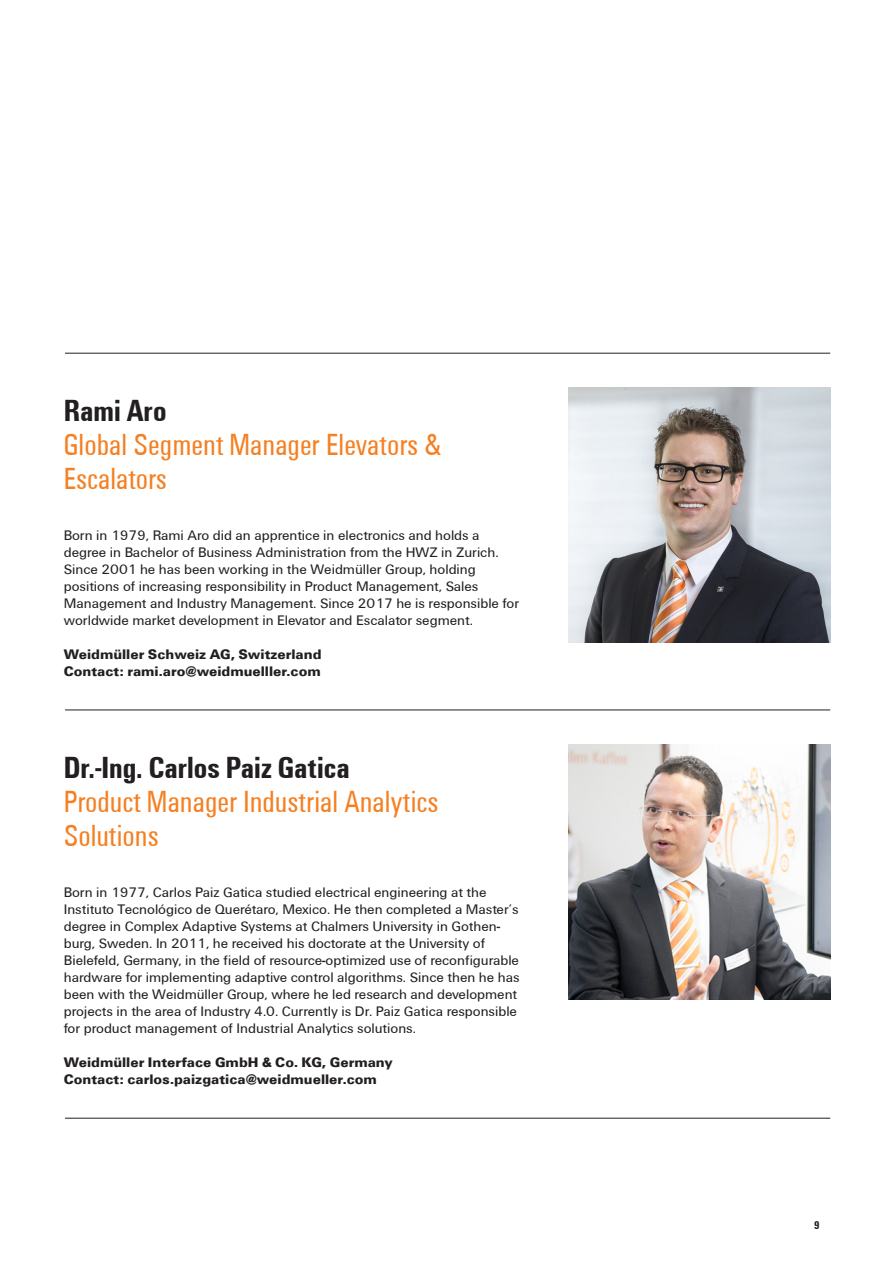
<style>
.page{position:relative;width:893px;height:1263px;background:#fff}
.page>*{position:absolute;margin:0;border:0;box-sizing:border-box;transform-origin:0 0}
.t1{font:31.5px/34px "Weidmueller Condensed";color:#f57f21}
.t2{font:700 31.5px "Weidmueller Condensed";color:#231f20}
.t3{font:14.25px/17px "Weidmueller";color:#231f20}
.t4{font:700 14.25px/17px "Weidmueller";color:#231f20}
.t5{font:700 11.7px "Weidmueller Condensed";color:#231f20}
</style>
<div class="page">
<img style="left:568px;top:744px;width:262px;height:256px">
<img style="left:568px;top:387px;width:262px;height:256px">
<hr style="left:65px;top:710px;width:765px;height:1px;background:#231f20">
<hr style="left:65px;top:1118px;width:765px;height:1px;background:#231f20">
<hr style="left:65px;top:353px;width:765px;height:1px;background:#231f20">
<h1 class="t2" style="left:64px;top:392px;width:104px">Rami Aro</h1>
<h1 class="t1" style="left:64px;top:427px;width:379px">Global Segment Manager Elevators &amp;<br>Escalators</h1>
<p class="t3" style="left:64px;top:527px;width:457px">Born in 1979, Rami Aro did an apprentice in electronics and holds a degree in Bachelor of Business Administration from the HWZ in Zurich.<br>Since 2001 he has been working in the Weidmüller Group, holding positions of increasing responsibility in Product Management, Sales Management and Industry Management. Since 2017 he is responsible for worldwide market development in Elevator and Escalator segment.</p>
<p class="t4" style="left:64px;top:646px;width:259px">Weidmüller Schweiz AG, Switzerland<br>Contact: rami.aro@weidmuelller.com</p>
<h1 class="t2" style="left:64px;top:749px;width:287px">Dr.-Ing. Carlos Paiz Gatica</h1>
<h1 class="t1" style="left:64px;top:784px;width:376px">Product Manager Industrial Analytics<br>Solutions</h1>
<p class="t3" style="left:64px;top:884px;width:457px">Born in 1977, Carlos Paiz Gatica studied electrical engineering at the Instituto Tecnológico de Querétaro, Mexico. He then completed a Master’s degree in Complex Adaptive Systems at Chalmers University in Gothen&shy;burg, Sweden. In 2011, he received his doctorate at the University of Bielefeld, Germany, in the field of resource-optimized use of reconfigurable hardware for implementing adaptive control algorithms. Since then he has been with the Weidmüller Group, where he led research and development projects in the area of Industry 4.0. Currently is Dr. Paiz Gatica responsible for product management of Industrial Analytics solutions.</p>
<p class="t4" style="left:64px;top:1054px;width:331px">Weidmüller Interface GmbH &amp; Co. KG, Germany<br>Contact: carlos.paizgatica@weidmueller.com</p>
<p class="t5" style="left:814px;top:1218px;width:7px">9</p>
</div>
